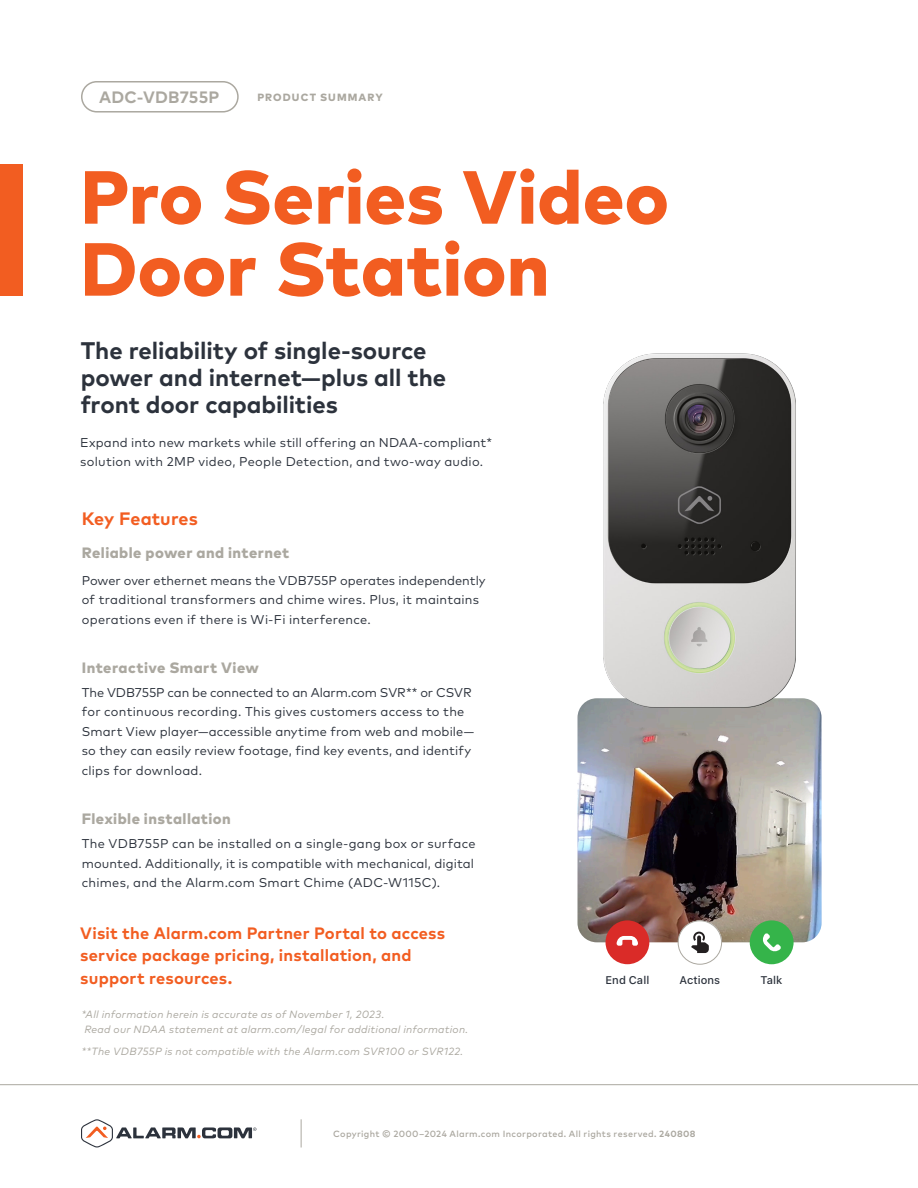
<style>
.page{position:relative;width:918px;height:1188px;background:#fff}
.page>*{position:absolute;margin:0;border:0;box-sizing:border-box;transform-origin:0 0}
.t1{font:800 75px/72px "Mark Pro";color:#f25d21}
.t2{font:700 24px/27px "Mark Pro";letter-spacing:-.005em;color:#2c323c}
.Bullet{font:700 18px "Mark Pro";letter-spacing:.005em;color:#f25d21}
.t3{font:700 16.5px/22.5px "Mark Pro";letter-spacing:.015em;color:#f25d21}
.t4{font:700 16.5px "Mark Pro";letter-spacing:.015em;color:#aba8a0}
.Bullet-2{font:800 15px "Mark Pro";letter-spacing:.03em;color:#aba8a0}
.Bullet-3{font:12.75px/19.5px "Mark Pro";letter-spacing:.01em;color:#2c323c}
.Bullet-4{font:500 11.1px "SF Pro Text";letter-spacing:.005em;color:#2c323c}
.Bullet-5{font:italic 10.5px/15px "Mark Pro";letter-spacing:.025em;color:#aba8a0}
.Bullet-6{font:800 10.5px "Mark Pro";letter-spacing:.105em;color:#aba8a0}
.t5{font:500 9px "Mark Pro";letter-spacing:.035em;color:#aba8a0}
.s1{font-weight:700}
</style>
<div class="page">
<svg style="left:81px;top:1119px;width:176px;height:28px"></svg>
<hr style="left:0;top:1084px;width:918px;height:1px;background:#aba8a0">
<svg style="left:301px;top:1119px;width:1px;height:28px"></svg>
<img style="left:578px;top:753px;width:244px;height:189px">
<div style="left:81px;top:81px;width:158px;height:32px;border:2px solid #aba8a0;border-radius:15px"></div>
<div style="left:0;top:164px;width:23px;height:132px;background:#f25d21"></div>
<div style="left:606px;top:920px;width:43px;height:44px;background:#da2b28;border-radius:50%"></div>
<svg style="left:617px;top:936px;width:21px;height:10px"></svg>
<div style="left:678px;top:920px;width:44px;height:44px;background:#fff;border-radius:50%"></div>
<svg style="left:691px;top:932px;width:18px;height:21px"></svg>
<div style="left:678px;top:920px;width:44px;height:45px;border:1px solid #aba8a0;border-radius:50%"></div>
<div style="left:750px;top:920px;width:44px;height:44px;background:#35b44a;border-radius:50%"></div>
<svg style="left:763px;top:933px;width:18px;height:19px"></svg>
<img style="left:577px;top:353px;width:245px;height:400px">
<p class="t4" style="left:99px;top:85px;width:122px">ADC-VDB755P</p>
<p class="Bullet-6" style="left:257px;top:89px;width:127px">PRODUCT SUMMARY</p>
<p class="t1" style="left:80px;top:155px;width:590px">Pro Series Video<br>Door Station</p>
<p class="t2" style="left:81px;top:335px;width:367px">The reliability of single-source power and internet—plus all the front door capabilities</p>
<p class="Bullet-3" style="left:80px;top:432px;width:413px">Expand into new markets while still offering an NDAA-compliant* solution with 2MP video, People Detection, and two-way audio.</p>
<p class="Bullet" style="left:82px;top:505px;width:118px">Key Features</p>
<p class="Bullet-2" style="left:82px;top:542px;width:209px">Reliable power and internet</p>
<p class="Bullet-3" style="left:82px;top:569px;width:405px">Power over ethernet means the VDB755P operates independently of traditional transformers and chime wires. Plus, it maintains operations even if there is Wi-Fi interference.</p>
<p class="Bullet-2" style="left:82px;top:656px;width:179px">Interactive Smart View</p>
<p class="Bullet-3" style="left:82px;top:682px;width:394px">The VDB755P can be connected to an Alarm.com SVR** or CSVR for continuous recording. This gives customers access to the Smart View player—accessible anytime from web and mobile— so they can easily review footage, find key events, and identify clips for download.</p>
<p class="Bullet-2" style="left:82px;top:808px;width:151px">Flexible installation</p>
<p class="Bullet-3" style="left:82px;top:833px;width:395px;text-align:justify">The VDB755P can be installed on a single-gang box or surface mounted. Additionally, it is compatible with mechanical, digital chimes, and the Alarm.com Smart Chime (ADC-W115C).</p>
<p class="t3" style="left:80px;top:920px;width:366px">Visit the Alarm.com Partner Portal to access service package pricing, installation, and support resources.</p>
<p class="Bullet-5" style="left:81px;top:1006px;width:388px">*All information herein is accurate as of November 1, 2023.<br>Read our NDAA statement at alarm.com/legal for additional information.</p>
<p class="Bullet-5" style="left:81px;top:1043px;width:383px">**The VDB755P is not compatible with the Alarm.com SVR100 or SVR122.</p>
<p class="Bullet-4" style="left:605px;top:974px;width:45px">End Call</p>
<p class="Bullet-4" style="left:679px;top:974px;width:42px">Actions</p>
<p class="Bullet-4" style="left:760px;top:974px;width:24px">Talk</p>
<p class="t5" style="left:333px;top:1127px;width:364px">Copyright © 2000–2024 Alarm.com Incorporated. All rights reserved. <span class="s1">240808</span></p>
</div>
